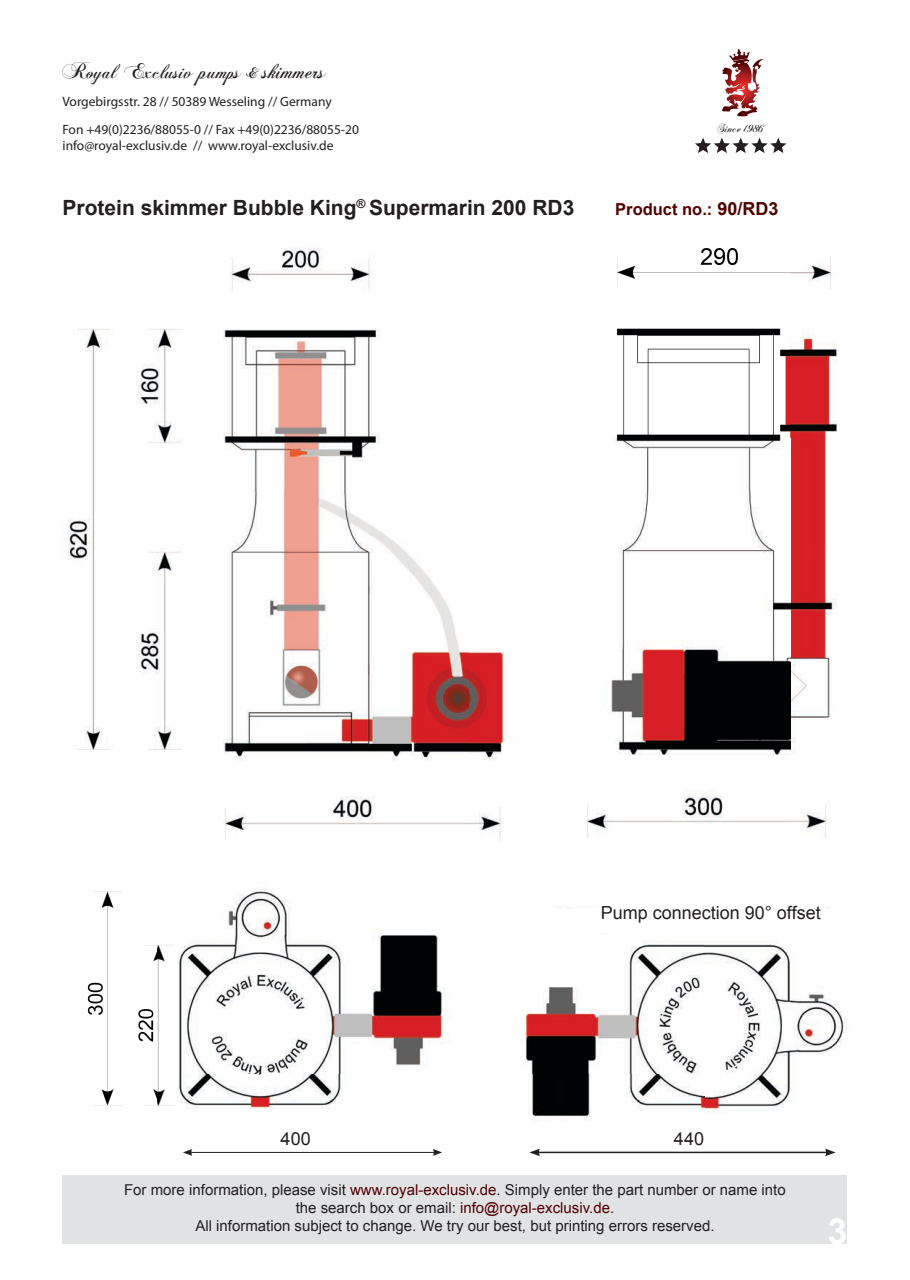
<style>
.page{position:relative;width:910px;height:1280px;background:#fff}
.page>*{position:absolute;margin:0;border:0;box-sizing:border-box;transform-origin:0 0}
.t1{font:700 36px "Arial";color:#fff}
.t2{font:700 21px "Arial";color:#231f20}
.t3{font:21px "Chopin Script";color:#231f20}
.t4{font:18px "Arial";color:#231f20}
.t5{font:700 16.5px "Arial";color:#500000}
.t6{font:15px/18px "Arial";color:#231f20;text-align:center}
.t7{font:13.5px/28.2px "Myriad Pro";color:#231f20}
.t8{font:12px "Chopin Script";color:#231f20}
.s1{font-size:22.5px}
.s2{font-size:15px}
.s3{font-size:18px}
.s4{color:#500000}
</style>
<div class="page">
<div style="left:63px;top:1175px;width:784px;height:68px;background:#e1e2e4"></div>
<svg style="left:695px;top:138px;width:91px;height:15px"></svg>
<svg style="left:722px;top:49px;width:28px;height:63px"></svg>
<img style="left:67px;top:248px;width:437px;height:592px">
<img style="left:586px;top:248px;width:252px;height:590px">
<img style="left:177px;top:889px;width:670px;height:232px">
<img style="left:87px;top:891px;width:87px;height:215px">
<hr style="left:190px;top:1152px;width:245px;height:1px;background:#231f20">
<svg style="left:183px;top:1149px;width:9px;height:7px"></svg>
<svg style="left:433px;top:1149px;width:9px;height:7px"></svg>
<hr style="left:538px;top:1152px;width:289px;height:1px;background:#231f20">
<svg style="left:529px;top:1148px;width:11px;height:8px"></svg>
<svg style="left:825px;top:1148px;width:11px;height:8px"></svg>
<div style="left:553px;top:910px;width:281px;height:23px;background:#fff"></div>
<div style="left:601px;top:905px;width:220px;height:14px;background:#fff"></div>
<h2 class="t3" style="left:63px;top:58px;width:265px"><span class="s1">R</span>oyal <span class="s1">E</span>xclusiv <span class="s1">p</span>umps <span class="s2">&amp;</span> <span class="s1">skimmers</span></h2>
<p class="t7" style="left:63px;top:87px;width:298px">Vorgebirgsstr. 28 // 50389 Wesseling // Germany<br>Fon +49(0)2236/88055-0 // Fax +49(0)2236/88055-20</p>
<p class="t7" style="left:63px;top:131px;width:273px">info@royal-exclusiv.de // www.royal-exclusiv.de</p>
<p class="t8" style="left:717px;top:121px;width:49px">Since 1986</p>
<h2 class="t2" style="left:63px;top:194px;width:513px">Protein skimmer Bubble King<sup>®</sup> Supermarin 200 RD3</h2>
<p class="t5" style="left:615px;top:198px;width:165px">Product no.: <span class="s3">90/RD3</span></p>
<p class="t4" style="left:601px;top:900px;width:222px">Pump connection 90° offset</p>
<p class="t4" style="left:281px;top:1127px;width:32px">400</p>
<p class="t4" style="left:674px;top:1127px;width:32px">440</p>
<p class="t6" style="left:124px;top:1181px;width:663px">For more information, please visit <span class="s4">www.royal-exclusiv.de</span>. Simply enter the part number or name into the search box or email: <span class="s4">info@royal-exclusiv.de</span>.<br>All information subject to change. We try our best, but printing errors reserved.</p>
<h1 class="t1" style="left:827px;top:1207px;width:22px">3</h1>
</div>
